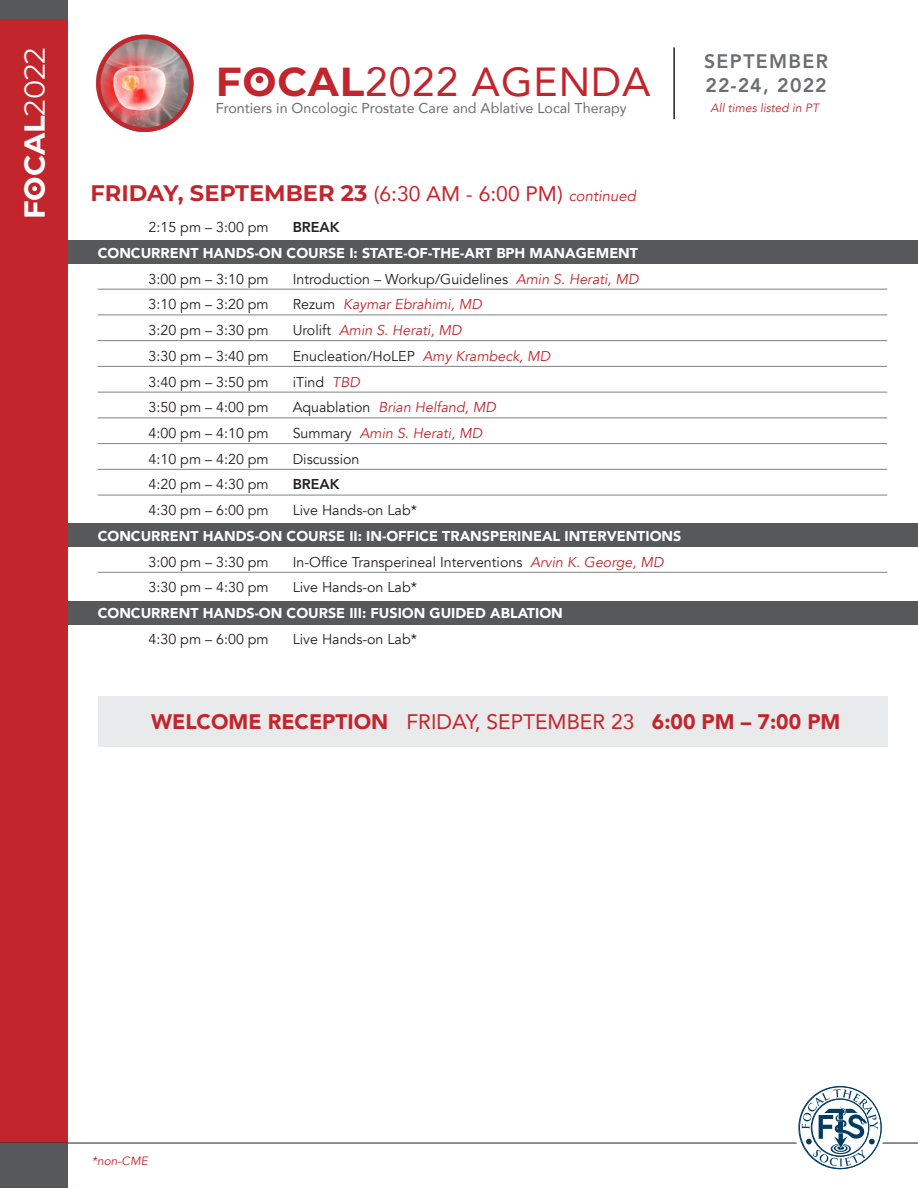
<style>
.page{position:relative;width:918px;height:1188px;background:#fff}
.page>*{position:absolute;margin:0;border:0;box-sizing:border-box;transform-origin:0 0}
.t1{font:40.5px "Avenir";letter-spacing:.025em;color:#c3252d}
.t2{font:700 28.95px "Montserrat";color:#fff}
.t3{font:700 22.5px "Montserrat";color:#c3252d}
.t4{font:900 21px "Avenir";color:#c3252d}
.t5{font:800 19.5px "Avenir";letter-spacing:.07em;color:#6c6d70}
.t6{font:14.25px "Avenir";color:#231f20}
.t7{font:900 14.25px "Avenir";color:#fff}
.t8{font:italic 14.25px "Avenir";color:#c3252d}
.t9{font:14.25px "Avenir";color:#6c6d70}
.t10{font:800 14.25px "Avenir";color:#231f20}
.t11{font:italic 12px "Avenir";color:#c3252d}
.s1{font-weight:400}
.s2{font-family:"Montserrat";font-weight:700}
.s3{font-family:"Avenir";font-weight:400;font-size:21px}
.s4{font-family:"Avenir";font-weight:400;font-style:italic;font-size:15px}
.s5{font-style:italic;color:#c3252d}
.s6{font-style:normal;color:#231f20}
</style>
<div class="page">
<div style="left:0;top:0;width:68px;height:1188px;background:#c3252d"></div>
<hr style="left:0;top:1143px;width:918px;height:1px;background:#231f20">
<div style="left:0;top:0;width:67px;height:19px;background:#57585a"></div>
<div style="left:0;top:1143px;width:67px;height:44px;background:#57585a"></div>
<svg style="left:32px;top:186px;width:5px;height:5px"></svg>
<div style="left:256px;top:76px;width:7px;height:7px;background:#c3252d;border-radius:50%"></div>
<hr style="left:673px;top:47px;width:2px;height:72px;background:#231f20">
<img style="left:96px;top:35px;width:98px;height:97px">
<div style="left:98px;top:696px;width:789px;height:50px;background:#e9eaeb"></div>
<div style="left:68px;top:240px;width:850px;height:24px;background:#57585a"></div>
<div style="left:68px;top:523px;width:850px;height:24px;background:#57585a"></div>
<div style="left:68px;top:601px;width:850px;height:24px;background:#57585a"></div>
<hr style="left:98px;top:289px;width:789px;height:1px;background:#808285">
<hr style="left:98px;top:315px;width:789px;height:1px;background:#808285">
<hr style="left:98px;top:340px;width:789px;height:1px;background:#808285">
<hr style="left:98px;top:366px;width:789px;height:1px;background:#808285">
<hr style="left:98px;top:392px;width:789px;height:1px;background:#808285">
<hr style="left:98px;top:418px;width:789px;height:1px;background:#808285">
<hr style="left:98px;top:443px;width:789px;height:1px;background:#808285">
<hr style="left:98px;top:469px;width:789px;height:1px;background:#808285">
<hr style="left:98px;top:495px;width:789px;height:1px;background:#808285">
<hr style="left:98px;top:572px;width:789px;height:1px;background:#808285">
<div style="left:794px;top:1083px;width:91px;height:91px;background:#fff;border-radius:50%"></div>
<svg style="left:799px;top:1086px;width:83px;height:83px"></svg>
<div style="left:811px;top:1098px;width:58px;height:59px;border:1px solid #023c62;border-radius:50%"></div>
<h2 class="t2" style="left:14px;top:219px;width:173px;rotate:-90deg">FOCAL<span class="s1">2022</span></h2>
<h3 class="t5" style="left:704px;top:46px;width:126px">SEPTEMBER</h3>
<h1 class="t1" style="left:216px;top:49px;width:436px"><span class="s2">FOCAL</span>2022 AGENDA</h1>
<h3 class="t5" style="left:705px;top:70px;width:123px">22-24, 2022</h3>
<p class="t9" style="left:216px;top:96px;width:412px">Frontiers in Oncologic Prostate Care and Ablative Local Therapy</p>
<p class="t11" style="left:711px;top:101px;width:110px">All times listed in PT</p>
<p class="t3" style="left:90px;top:177px;width:547px">FRIDAY, SEPTEMBER 23 <span class="s3">(6:30 AM - 6:00 PM)</span> <span class="s4">continued</span></p>
<p class="t6" style="left:149px;top:219px;width:122px">2:15 pm – 3:00 pm</p>
<p class="t10" style="left:293px;top:216px;width:48px">BREAK</p>
<p class="t7" style="left:98px;top:241px;width:542px">CONCURRENT HANDS-ON COURSE I: STATE-OF-THE-ART BPH MANAGEMENT</p>
<p class="t6" style="left:149px;top:270px;width:122px">3:00 pm – 3:10 pm</p>
<p class="t6" style="left:293px;top:270px;width:348px">Introduction – Workup/Guidelines <span class="s5">Amin S. Herati, MD</span></p>
<p class="t6" style="left:149px;top:296px;width:122px">3:10 pm – 3:20 pm</p>
<p class="t8" style="left:293px;top:296px;width:191px"><span class="s6">Rezum</span> Kaymar Ebrahimi, MD</p>
<p class="t6" style="left:149px;top:322px;width:122px">3:20 pm – 3:30 pm</p>
<p class="t8" style="left:293px;top:322px;width:171px"><span class="s6">Urolift</span> Amin S. Herati, MD</p>
<p class="t6" style="left:149px;top:347px;width:122px">3:30 pm – 3:40 pm</p>
<p class="t6" style="left:293px;top:347px;width:259px">Enucleation/HoLEP <span class="s5">Amy Krambeck, MD</span></p>
<p class="t6" style="left:149px;top:373px;width:122px">3:40 pm – 3:50 pm</p>
<p class="t6" style="left:293px;top:373px;width:69px">iTind <span class="s5">TBD</span></p>
<p class="t6" style="left:149px;top:399px;width:122px">3:50 pm – 4:00 pm</p>
<p class="t8" style="left:293px;top:399px;width:205px"><span class="s6">Aquablation</span> Brian Helfand, MD</p>
<p class="t6" style="left:149px;top:425px;width:122px">4:00 pm – 4:10 pm</p>
<p class="t8" style="left:293px;top:425px;width:191px"><span class="s6">Summary</span> Amin S. Herati, MD</p>
<p class="t6" style="left:149px;top:450px;width:122px">4:10 pm – 4:20 pm</p>
<p class="t6" style="left:293px;top:450px;width:68px">Discussion</p>
<p class="t6" style="left:149px;top:476px;width:122px">4:20 pm – 4:30 pm</p>
<p class="t10" style="left:293px;top:473px;width:48px">BREAK</p>
<p class="t6" style="left:149px;top:502px;width:122px">4:30 pm – 6:00 pm</p>
<p class="t6" style="left:293px;top:502px;width:126px">Live Hands-on Lab*</p>
<p class="t7" style="left:98px;top:524px;width:585px">CONCURRENT HANDS-ON COURSE II: IN-OFFICE TRANSPERINEAL INTERVENTIONS</p>
<p class="t6" style="left:149px;top:553px;width:122px">3:00 pm – 3:30 pm</p>
<p class="t6" style="left:293px;top:553px;width:372px">In-Office Transperineal Interventions <span class="s5">Arvin K. George, MD</span></p>
<p class="t6" style="left:149px;top:579px;width:122px">3:30 pm – 4:30 pm</p>
<p class="t6" style="left:293px;top:579px;width:126px">Live Hands-on Lab*</p>
<p class="t7" style="left:98px;top:601px;width:467px">CONCURRENT HANDS-ON COURSE III: FUSION GUIDED ABLATION</p>
<p class="t6" style="left:149px;top:631px;width:122px">4:30 pm – 6:00 pm</p>
<p class="t6" style="left:293px;top:631px;width:126px">Live Hands-on Lab*</p>
<p class="t4" style="left:151px;top:704px;width:691px">WELCOME RECEPTION <span class="s1">FRIDAY, SEPTEMBER 23</span> 6:00 PM – 7:00 PM</p>
<p class="t11" style="left:92px;top:1154px;width:58px">*non-CME</p>
</div>
